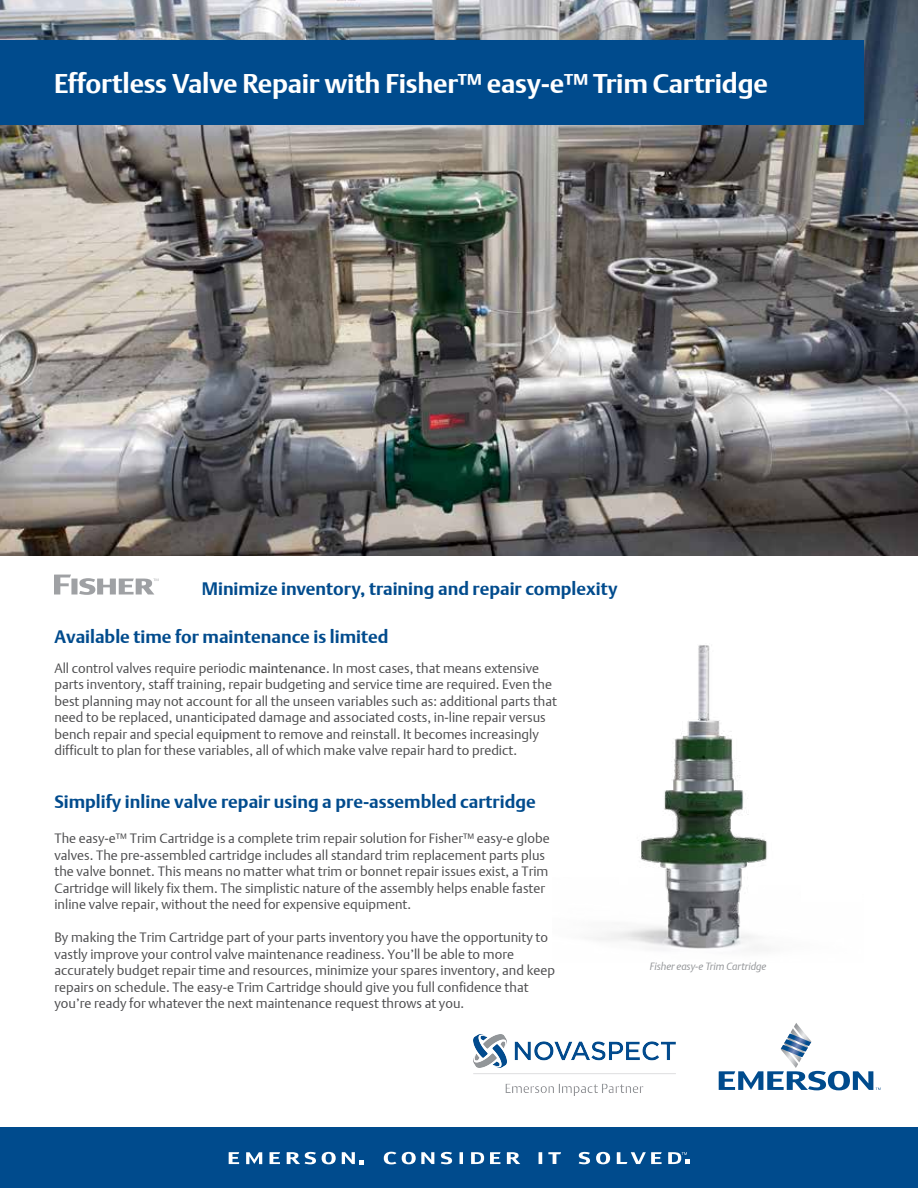
<style>
.page{position:relative;width:918px;height:1188px;background:#fff}
.page>*{position:absolute;margin:0;border:0;box-sizing:border-box;transform-origin:0 0}
.t1{font:700 27px "DTL Argo T";letter-spacing:-.01em;color:#fff}
.t2{font:700 18px "DTL Argo T";color:#004b8d}
.t3{font:13.5px/16.5px "DTL Argo T Light";color:#4d4d4f}
.t4{font:italic 300 10.5px "DTL Argo T";color:#939598}
.s1{font-family:"DTL Argo T"}
</style>
<div class="page">
<img style="left:0;top:0;width:918px;height:555px">
<div style="left:0;top:40px;width:864px;height:85px;background:#004b8d"></div>
<svg style="left:54px;top:575px;width:104px;height:20px"></svg>
<div style="left:0;top:1127px;width:918px;height:61px;background:#004b8d"></div>
<svg style="left:719px;top:1023px;width:162px;height:67px"></svg>
<svg style="left:322px;top:1152px;width:14px;height:12px"></svg>
<svg style="left:270px;top:1152px;width:10px;height:12px"></svg>
<svg style="left:229px;top:1152px;width:10px;height:12px"></svg>
<svg style="left:246px;top:1152px;width:16px;height:12px"></svg>
<svg style="left:287px;top:1152px;width:29px;height:12px"></svg>
<svg style="left:507px;top:1152px;width:13px;height:12px"></svg>
<svg style="left:596px;top:1152px;width:14px;height:12px"></svg>
<svg style="left:490px;top:1152px;width:11px;height:12px"></svg>
<svg style="left:402px;top:1152px;width:32px;height:12px"></svg>
<svg style="left:441px;top:1152px;width:11px;height:12px"></svg>
<svg style="left:579px;top:1152px;width:11px;height:12px"></svg>
<svg style="left:460px;top:1152px;width:3px;height:12px"></svg>
<svg style="left:539px;top:1152px;width:3px;height:12px"></svg>
<svg style="left:548px;top:1152px;width:13px;height:12px"></svg>
<svg style="left:617px;top:1152px;width:45px;height:12px"></svg>
<svg style="left:471px;top:1152px;width:13px;height:12px"></svg>
<svg style="left:384px;top:1152px;width:12px;height:12px"></svg>
<svg style="left:342px;top:1152px;width:22px;height:12px"></svg>
<svg style="left:668px;top:1152px;width:21px;height:12px"></svg>
<img style="left:596px;top:645px;width:171px;height:305px">
<img style="left:474px;top:1034px;width:201px;height:62px">
<h1 class="t1" style="left:54px;top:67px;width:716px">Effortless Valve Repair with Fisher™ easy-e™ Trim Cartridge</h1>
<h2 class="t2" style="left:202px;top:578px;width:417px">Minimize inventory, training and repair complexity</h2>
<h2 class="t2" style="left:54px;top:626px;width:336px">Available time for maintenance is limited</h2>
<p class="t3" style="left:54px;top:660px;width:504px">All control valves require periodic <span class="s1">maintenance</span>. In most cases, that means extensive parts inventory, staff training, repair budgeting and service time are required. Even the best planning may not account for all the unseen variables such as: additional parts that need to be replaced, unanticipated damage and associated costs, in-line repair versus bench repair and special equ<span class="s1">ip</span>ment to remove and reinstall. It becomes increasingly difficult to plan for these variables, all of which make valve repair hard to predict.</p>
<h2 class="t2" style="left:54px;top:791px;width:483px">Simplify inline valve repair using a pre-assembled cartridge</h2>
<p class="t3" style="left:54px;top:830px;width:497px">The easy-e™ Trim Cartridge is a complete trim repair solution for Fisher™ easy-e globe valves. The pre-assembled cartridge includes all standard trim replacement parts plus the valve bonnet. This means no matter what trim or bonnet repair issues exist, a Trim Cartridge will likely fix them. The simplistic nature of the assembly helps enable faster inline valve repair, without the need for expensive equipment.</p>
<p class="t3" style="left:54px;top:929px;width:502px">By making the Trim Cartridge part of your parts inventory you have the opportunity to vastly improve your control valve maintenance readiness. You’ll be able to more accurately budget repair time and resources, minimize your spares inventory, and keep repairs on schedule. The easy-e Trim Cartridge should give you full confidence that you’re ready for whatever the next maintenance request throws at you.</p>
<p class="t4" style="left:650px;top:960px;width:118px">Fisher easy-e Trim Cartridge</p>
</div>
